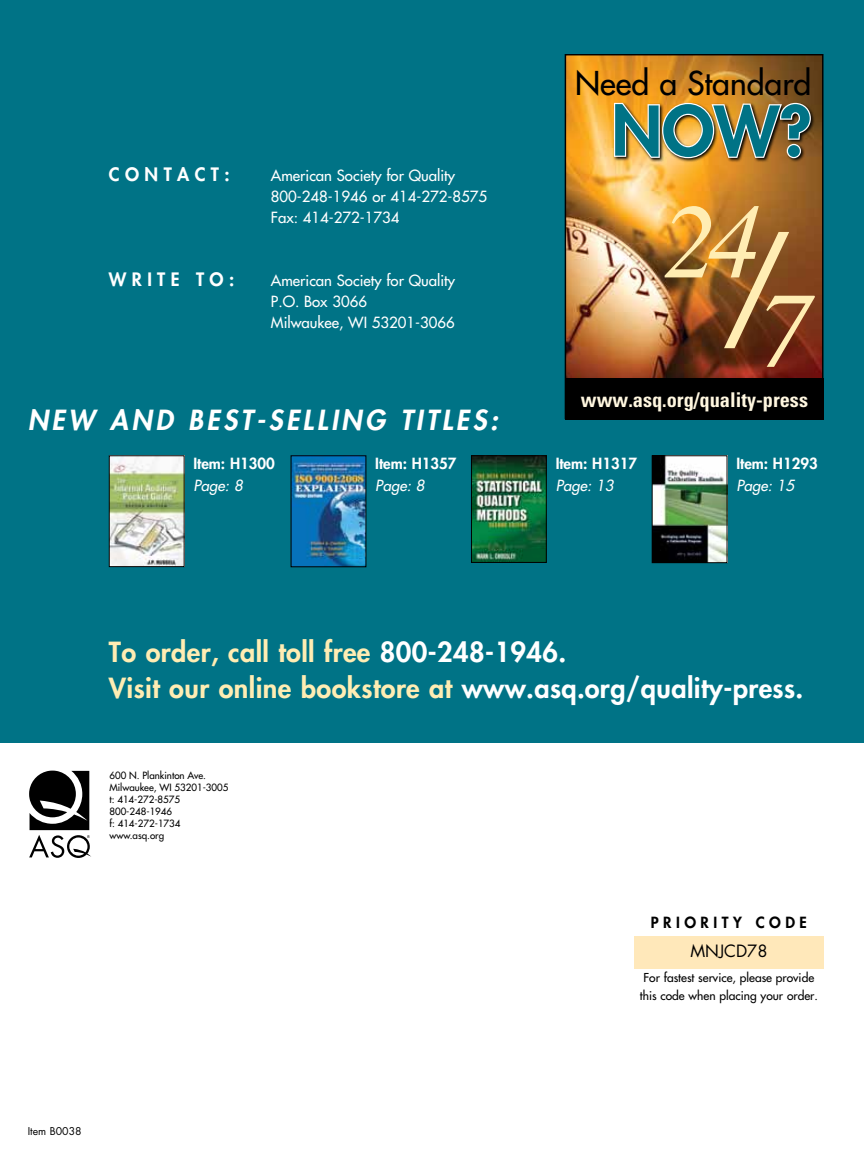
<style>
.page{position:relative;width:864px;height:1161px;background:#fff}
.page>*{position:absolute;margin:0;border:0;box-sizing:border-box;transform-origin:0 0}
.t1{font:italic 169.95px "Times";color:#ffedb3;scale:.85 1}
.t2{font:italic 105.6px "Times";color:#ffedb3}
.t3{font:800 66.6px "Futura";color:#007386}
.t4{font:31.95px "Futura";color:#000}
.t5{font:800 27px/36px "Futura";letter-spacing:.015em;color:#ffedb3}
.t6{font:italic 800 27px "Futura";letter-spacing:.125em;color:#fff}
.t7{font:700 condensed 20.4px "Univers";color:#fff7e0}
.t8{font:800 18px "Futura";color:#fff}
.t9{font:16.5px "Futura";color:#000}
.t10{font:15px/21px "Futura";color:#fff}
.t11{font:800 15px "Futura";color:#fff}
.t12{font:italic 15px "Futura";color:#fff}
.t13{font:800 15px "Futura";color:#000}
.t14{font:12px/18px "Futura";color:#000;text-align:center}
.t15{font:10.5px "Futura";color:#000}
.t16{font:9.75px/12px "Futura";color:#000}
.s1{color:#fff}
</style>
<div class="page">
<div style="left:0;top:0;width:864px;height:742px;background:#007386"></div>
<div style="left:634px;top:936px;width:190px;height:32px;background:#ffe8ba"></div>
<img style="left:654px;top:457px;width:71px;height:104px">
<div style="left:652px;top:455px;width:75px;height:108px;border:1px solid #000"></div>
<img style="left:473px;top:457px;width:72px;height:104px">
<div style="left:471px;top:455px;width:76px;height:108px;border:1px solid #000"></div>
<img style="left:293px;top:457px;width:71px;height:108px">
<div style="left:291px;top:455px;width:75px;height:112px;border:1px solid #000"></div>
<img style="left:111px;top:457px;width:72px;height:108px">
<div style="left:109px;top:455px;width:76px;height:112px;border:1px solid #000"></div>
<svg style="left:29px;top:771px;width:62px;height:87px"></svg>
<img style="left:567px;top:56px;width:255px;height:322px">
<div style="left:565px;top:378px;width:259px;height:42px;background:#000"></div>
<svg style="left:613px;top:102px;width:203px;height:61px"></svg>
<img style="left:613px;top:102px;width:199px;height:57px">
<h3 class="t4" style="left:575px;top:62px;width:238px">Need a Standard</h3>
<p class="t8" style="left:109px;top:163px;width:17px">contact</p>
<p class="t8" style="left:224px;top:163px;width:7px">:</p>
<p class="t10" style="left:271px;top:165px;width:218px">American Society for Quality<br>800-248-1946 or 414-272-8575<br>Fax: 414-272-1734</p>
<p class="t8" style="left:109px;top:268px;width:16px">write</p>
<p class="t8" style="left:196px;top:268px;width:40px">to :</p>
<p class="t10" style="left:271px;top:270px;width:186px">American Society for Quality<br>P.O. Box 3066<br>Milwaukee, WI 53201-3066</p>
<h3 class="t6" style="left:28px;top:402px;width:105px">NEW AND</h3>
<h3 class="t6" style="left:188px;top:402px;width:162px">BEST-SELLING</h3>
<h3 class="t6" style="left:400px;top:402px;width:99px">TI TLES:</h3>
<p class="t11" style="left:194px;top:454px;width:83px">Item: H1300</p>
<p class="t12" style="left:194px;top:476px;width:51px">Page: 8</p>
<p class="t11" style="left:375px;top:454px;width:83px">Item: H1357</p>
<p class="t12" style="left:375px;top:476px;width:51px">Page: 8</p>
<h3 class="t3" style="left:612px;top:87px;width:202px">NOW?</h3>
<h2 class="t2" style="left:663px;top:184px;width:99px">24</h2>
<h1 class="t1" style="left:733px;top:195px;width:93px">/<sub>7</sub></h1>
<h3 class="t7" style="left:581px;top:387px;width:229px">www.asq.org/quality-press</h3>
<p class="t11" style="left:556px;top:454px;width:83px">Item: H1317</p>
<p class="t12" style="left:556px;top:476px;width:59px">Page: 13</p>
<p class="t11" style="left:736px;top:454px;width:83px">Item: H1293</p>
<p class="t12" style="left:736px;top:476px;width:59px">Page: 15</p>
<h3 class="t5" style="left:109px;top:634px;width:696px">To order, call toll free <span class="s1">800-248-1946.<br></span>Visit our online bookstore at <span class="s1">www.asq.org/quality-press.</span></h3>
<p class="t16" style="left:109px;top:770px;width:121px">600 N. Plankinton Ave.<br>Milwaukee, WI 53201-3005 t: 414-272-8575<br>800-248-1946<br>f: 414-272-1734 www.asq.org</p>
<p class="t15" style="left:28px;top:1124px;width:55px">Item B0038</p>
<p class="t13" style="left:651px;top:912px;width:25px">P riority</p>
<p class="t13" style="left:756px;top:912px;width:27px">C ode</p>
<p class="t9" style="left:690px;top:940px;width:79px">MNJCD78</p>
<p class="t14" style="left:640px;top:968px;width:180px">For fastest service, please provide this code when placing your order.</p>
</div>
